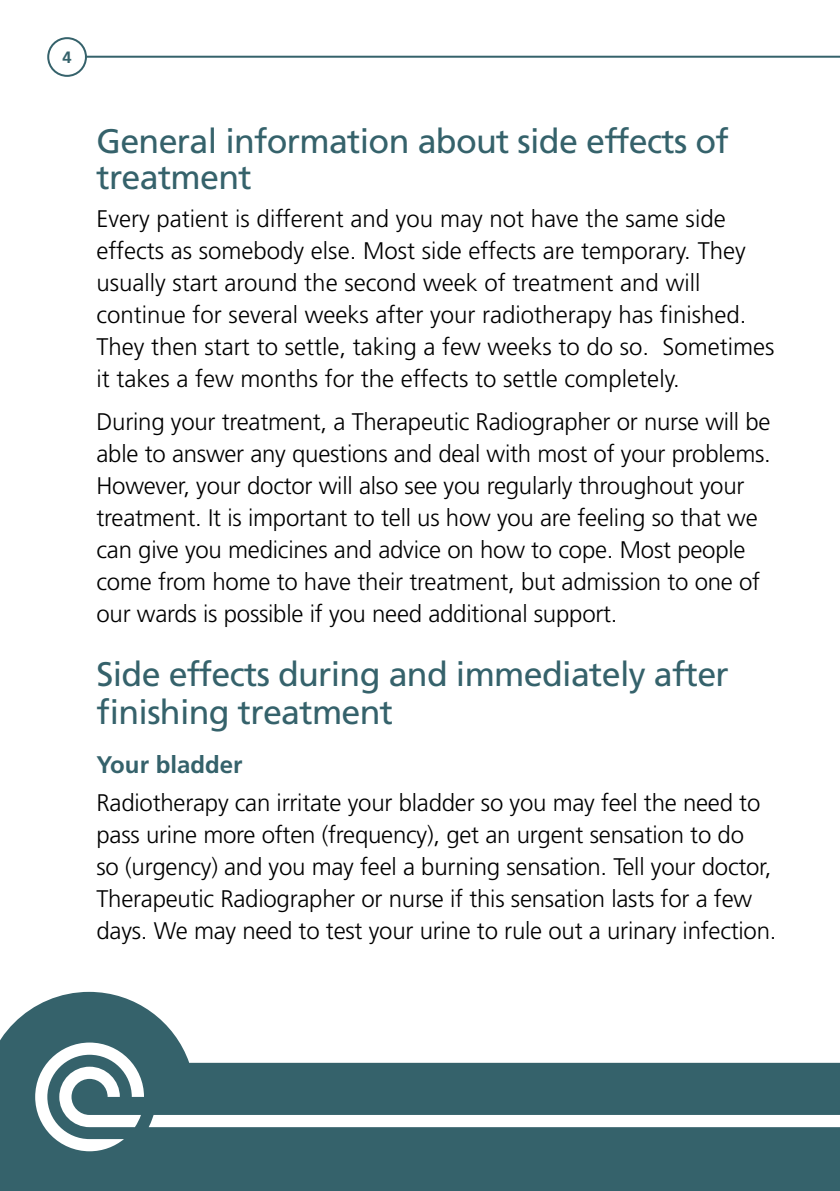
<style>
.page{position:relative;width:840px;height:1191px;background:#fff}
.page>*{position:absolute;margin:0;border:0;box-sizing:border-box;transform-origin:0 0}
.t1{font:34px/36px "Frutiger";letter-spacing:-.02em;color:#35626b}
.t2{font:300 24px/32px "Frutiger";letter-spacing:-.01em;color:#000}
.t3{font:700 24px "Frutiger";color:#35626b}
.t4{font:700 16.4px "Frutiger";color:#35626b}
</style>
<div class="page">
<svg style="left:0;top:992px;width:839px;height:199px;fill:#35626b"></svg>
<hr style="left:67px;top:56px;width:772px;height:2px;background:#35626b">
<div style="left:48px;top:38px;width:38px;height:38px;background:#fff;border-radius:50%"></div>
<div style="left:47px;top:37px;width:40px;height:40px;border:2px solid #35626b;border-radius:50%"></div>
<svg style="left:35px;top:1042px;width:804px;height:109px"></svg>
<p class="t4" style="left:62px;top:48px;width:11px">4</p>
<h1 class="t1" style="left:96px;top:123px;width:633px">General information about side effects of treatment</h1>
<p class="t2" style="left:96px;top:202px;width:679px">Every patient is different and you may not have the same side effects as somebody else. Most side effects are temporary. They usually start around the second week of treatment and will continue for several weeks after your radiotherapy has finished.<br>They then start to settle, taking a few weeks to do so. Sometimes it takes a few months for the effects to settle completely.</p>
<p class="t2" style="left:96px;top:405px;width:675px">During your treatment, a Therapeutic Radiographer or nurse will be able to answer any questions and deal with most of your problems.<br>However, your doctor will also see you regularly throughout your treatment. It is important to tell us how you are feeling so that we can give you medicines and advice on how to cope. Most people come from home to have their treatment, but admission to one of our wards is possible if you need additional support.</p>
<h1 class="t1" style="left:96px;top:655px;width:633px;line-height:38px">Side effects during and immediately after finishing treatment</h1>
<p class="t3" style="left:96px;top:751px;width:147px">Your bladder</p>
<p class="t2" style="left:96px;top:787px;width:681px">Radiotherapy can irritate your bladder so you may feel the need to pass urine more often (frequency), get an urgent sensation to do<br>so (urgency) and you may feel a burning sensation. Tell your doctor, Therapeutic Radiographer or nurse if this sensation lasts for a few days. We may need to test your urine to rule out a urinary infection.</p>
</div>
